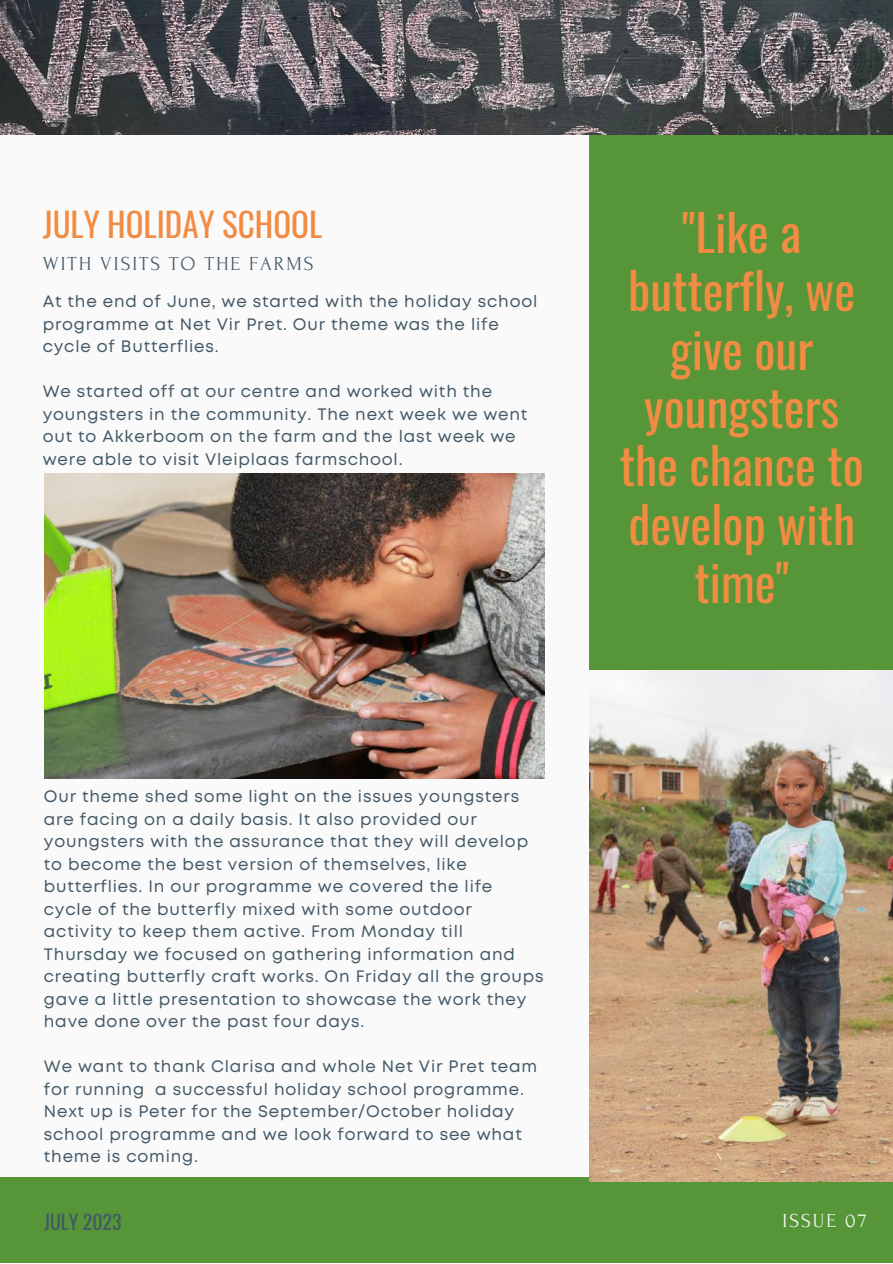
<style>
.page{position:relative;width:893px;height:1264px;background:#fff}
.page>*{position:absolute;margin:0;border:0;box-sizing:border-box;transform-origin:0 0}
.t1{font:49.65px/58.5px "Oswald";color:#f28b43;text-align:center}
.t2{font:33px "Oswald";color:#f28b43}
.t3{font:19.8px "Forum";letter-spacing:.1em;color:#435967}
.t4{font:19.8px "Oswald";color:#435967}
.t5{font:19.8px "Forum";letter-spacing:.1em;color:#fafafa}
.t6{font:16.5px/22.5px "Mont";letter-spacing:.05em;color:#435967}
</style>
<div class="page">
<div style="left:0;top:0;width:892px;height:1262px;background:#fafafa"></div>
<div style="left:589px;top:111px;width:303px;height:621px;background:#569639"></div>
<div style="left:0;top:1176px;width:892px;height:86px;background:#569639"></div>
<img style="left:589px;top:670px;width:303px;height:511px">
<img style="left:0;top:0;width:892px;height:134px">
<img style="left:44px;top:473px;width:500px;height:306px">
<h2 class="t2" style="left:43px;top:198px;width:281px">JULY HOLIDAY SCHOOL</h2>
<p class="t3" style="left:43px;top:253px;width:272px">WITH VISITS TO THE FARMS</p>
<p class="t6" style="left:43px;top:291px;width:496px">At the end of June, we started with the holiday school programme at Net Vir Pret. Our theme was the life cycle of Butterflies.</p>
<p class="t6" style="left:43px;top:381px;width:486px">We started off at our centre and worked with the youngsters in the community. The next week we went out to Akkerboom on the farm and the last week we were able to visit Vleiplaas farmschool.</p>
<p class="t6" style="left:44px;top:786px;width:501px">Our theme shed some light on the issues youngsters are facing on a daily basis. It also provided our youngsters with the assurance that they will develop to become the best version of themselves, like butterflies. In our programme we covered the life cycle of the butterfly mixed with some outdoor activity to keep them active. From Monday till Thursday we focused on gathering information and creating butterfly craft works. On Friday all the groups gave a little presentation to showcase the work they have done over the past four days.</p>
<p class="t6" style="left:44px;top:1056px;width:494px">We want to thank Clarisa and whole Net Vir Pret team for running a successful holiday school programme.<br>Next up is Peter for the September/October holiday school programme and we look forward to see what theme is coming.</p>
<h1 class="t1" style="left:619px;top:201px;width:245px">"Like a butterfly, we give our youngsters the chance to develop with time"</h1>
<p class="t4" style="left:44px;top:1205px;width:79px">JULY 2023</p>
<p class="t5" style="left:782px;top:1209px;width:85px">ISSUE 07</p>
</div>
